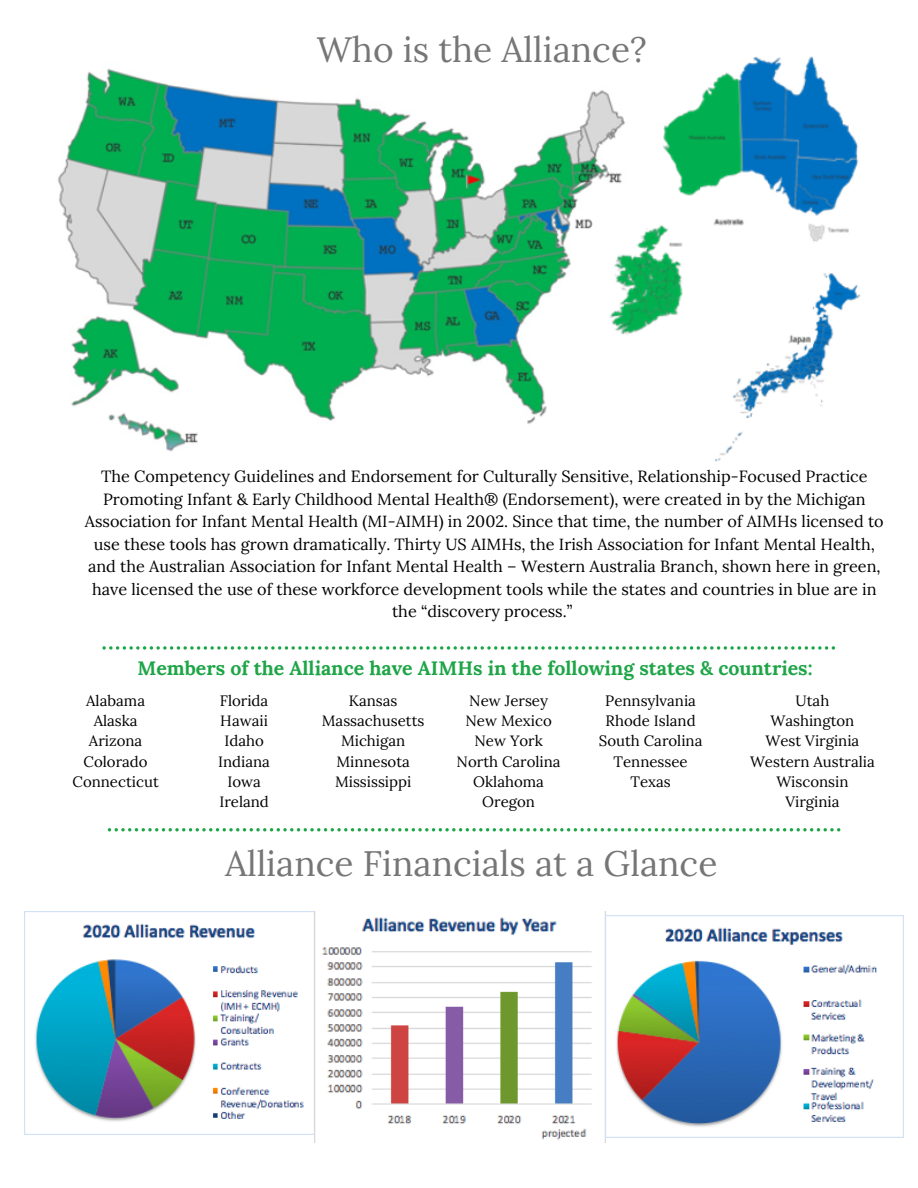
<style>
.page{position:relative;width:918px;height:1188px;background:#fff}
.page>*{position:absolute;margin:0;border:0;box-sizing:border-box;transform-origin:0 0}
.t1{font:35.25px "Lora";color:#767676}
.t2{font:700 19.5px "Lora";color:#1ea547}
.t3{font:16.2px/22.5px "Lora";color:#000;text-align:center}
.t4{font:15px "Lora";color:#000}
</style>
<div class="page">
<svg style="left:108px;top:828px;width:732px;height:3px"></svg>
<img style="left:58px;top:56px;width:802px;height:406px">
<svg style="left:102px;top:646px;width:733px;height:4px"></svg>
<img style="left:24px;top:911px;width:291px;height:223px">
<img style="left:315px;top:911px;width:290px;height:231px">
<img style="left:605px;top:915px;width:298px;height:223px">
<p class="t1" style="left:317px;top:27px;width:331px">Who is the Alliance?</p>
<p class="t3" style="left:85px;top:465px;width:800px">The Competency Guidelines and Endorsement for Culturally Sensitive, Relationship-Focused Practice Promoting Infant &amp; Early Childhood Mental Health® (Endorsement), were created in by the Michigan Association for Infant Mental Health (MI-AIMH) in 2002. Since that time, the number of AIMHs licensed to use these tools has grown dramatically. Thirty US AIMHs, the Irish Association for Infant Mental Health, and the Australian Association for Infant Mental Health – Western Australia Branch, shown here in green, have licensed the use of these workforce development tools while the states and countries in blue are in the “discovery process.”</p>
<p class="t2" style="left:137px;top:655px;width:677px">Members of the Alliance have AIMHs in the following states &amp; countries:</p>
<p class="t4" style="left:86px;top:691px;width:60px">Alabama</p>
<p class="t4" style="left:94px;top:711px;width:45px">Alaska</p>
<p class="t4" style="left:89px;top:731px;width:55px">Arizona</p>
<p class="t4" style="left:84px;top:752px;width:66px">Colorado</p>
<p class="t4" style="left:73px;top:772px;width:88px">Connecticut</p>
<p class="t4" style="left:220px;top:691px;width:50px">Florida</p>
<p class="t4" style="left:220px;top:711px;width:49px">Hawaii</p>
<p class="t4" style="left:224px;top:731px;width:41px">Idaho</p>
<p class="t4" style="left:218px;top:752px;width:53px">Indiana</p>
<p class="t4" style="left:227px;top:772px;width:35px">Iowa</p>
<p class="t4" style="left:219px;top:792px;width:51px">Ireland</p>
<p class="t4" style="left:349px;top:691px;width:50px">Kansas</p>
<p class="t4" style="left:322px;top:711px;width:104px">Massachusetts</p>
<p class="t4" style="left:341px;top:731px;width:66px">Michigan</p>
<p class="t4" style="left:336px;top:752px;width:75px">Minnesota</p>
<p class="t4" style="left:335px;top:772px;width:78px">Mississippi</p>
<p class="t4" style="left:469px;top:691px;width:80px">New Jersey</p>
<p class="t4" style="left:466px;top:711px;width:88px">New Mexico</p>
<p class="t4" style="left:475px;top:731px;width:70px">New York</p>
<p class="t4" style="left:457px;top:752px;width:106px">North Carolina</p>
<p class="t4" style="left:473px;top:772px;width:72px">Oklahoma</p>
<p class="t4" style="left:482px;top:792px;width:54px">Oregon</p>
<p class="t4" style="left:605px;top:691px;width:92px">Pennsylvania</p>
<p class="t4" style="left:606px;top:711px;width:92px">Rhode Island</p>
<p class="t4" style="left:599px;top:731px;width:105px">South Carolina</p>
<p class="t4" style="left:614px;top:752px;width:76px">Tennessee</p>
<p class="t4" style="left:630px;top:772px;width:42px">Texas</p>
<p class="t1" style="left:225px;top:841px;width:494px">Alliance Financials at a Glance</p>
<p class="t4" style="left:796px;top:691px;width:35px">Utah</p>
<p class="t4" style="left:771px;top:711px;width:85px">Washington</p>
<p class="t4" style="left:766px;top:731px;width:95px">West Virginia</p>
<p class="t4" style="left:750px;top:752px;width:126px">Western Australia</p>
<p class="t4" style="left:776px;top:772px;width:74px">Wisconsin</p>
<p class="t4" style="left:785px;top:792px;width:56px">Virginia</p>
</div>
